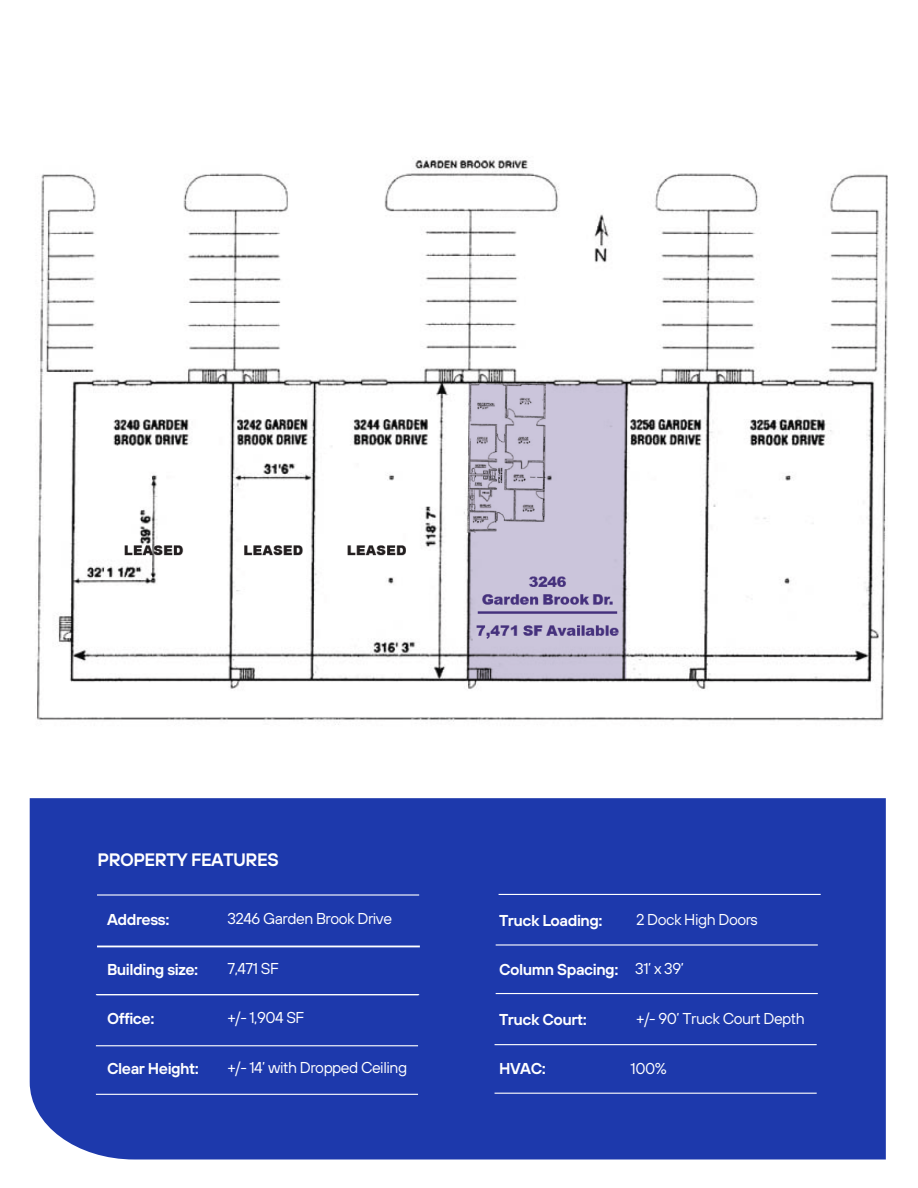
<style>
.page{position:relative;width:918px;height:1188px;background:#fff}
.page>*{position:absolute;margin:0;border:0;box-sizing:border-box;transform-origin:0 0}
.t1{font:600 18px "TT Hoves";letter-spacing:-.03em;color:#fff}
.t2{font:15.75px "TT Hoves";letter-spacing:-.03em;color:#fff}
.t3{font:600 15.75px "TT Hoves";letter-spacing:-.03em;color:#fff}
</style>
<div class="page">
<div style="left:30px;top:798px;width:856px;height:362px;background:#1d39ac"></div>
<img style="left:37px;top:156px;width:850px;height:569px">
<hr style="left:98px;top:894px;width:321px;height:2px;background:#fff">
<hr style="left:98px;top:946px;width:321px;height:1px;background:#fff">
<hr style="left:98px;top:994px;width:321px;height:1px;background:#fff">
<hr style="left:499px;top:894px;width:321px;height:1px;background:#fff">
<hr style="left:496px;top:944px;width:321px;height:2px;background:#fff">
<hr style="left:496px;top:993px;width:321px;height:1px;background:#fff">
<hr style="left:96px;top:994px;width:321px;height:1px;background:#fff">
<hr style="left:96px;top:1045px;width:321px;height:1px;background:#fff">
<hr style="left:96px;top:1094px;width:321px;height:1px;background:#fff">
<hr style="left:495px;top:1044px;width:321px;height:1px;background:#fff">
<hr style="left:495px;top:1093px;width:321px;height:1px;background:#fff">
<p class="t1" style="left:98px;top:852px;width:183px">PROPERTY FEATURES</p>
<p class="t3" style="left:107px;top:912px;width:64px">Address:</p>
<p class="t2" style="left:227px;top:912px;width:166px">3246 Garden Brook Drive</p>
<p class="t3" style="left:107px;top:962px;width:93px">Building size:</p>
<p class="t2" style="left:227px;top:961px;width:53px">7,471 SF</p>
<p class="t3" style="left:107px;top:1011px;width:49px">Office:</p>
<p class="t2" style="left:227px;top:1010px;width:79px">+/- 1,904 SF</p>
<p class="t3" style="left:107px;top:1061px;width:93px">Clear Height:</p>
<p class="t2" style="left:227px;top:1060px;width:181px">+/- 14’ with Dropped Ceiling</p>
<p class="t3" style="left:499px;top:913px;width:105px">Truck Loading:</p>
<p class="t2" style="left:636px;top:913px;width:123px">2 Dock High Doors</p>
<p class="t3" style="left:499px;top:963px;width:121px">Column Spacing:</p>
<p class="t2" style="left:635px;top:962px;width:50px">31’ x 39’</p>
<p class="t2" style="left:636px;top:1012px;width:170px">+/- 90’ Truck Court Depth</p>
<p class="t3" style="left:499px;top:1012px;width:89px">Truck Court:</p>
<p class="t3" style="left:499px;top:1062px;width:48px">HVAC:</p>
<p class="t2" style="left:631px;top:1061px;width:38px">100%</p>
</div>
